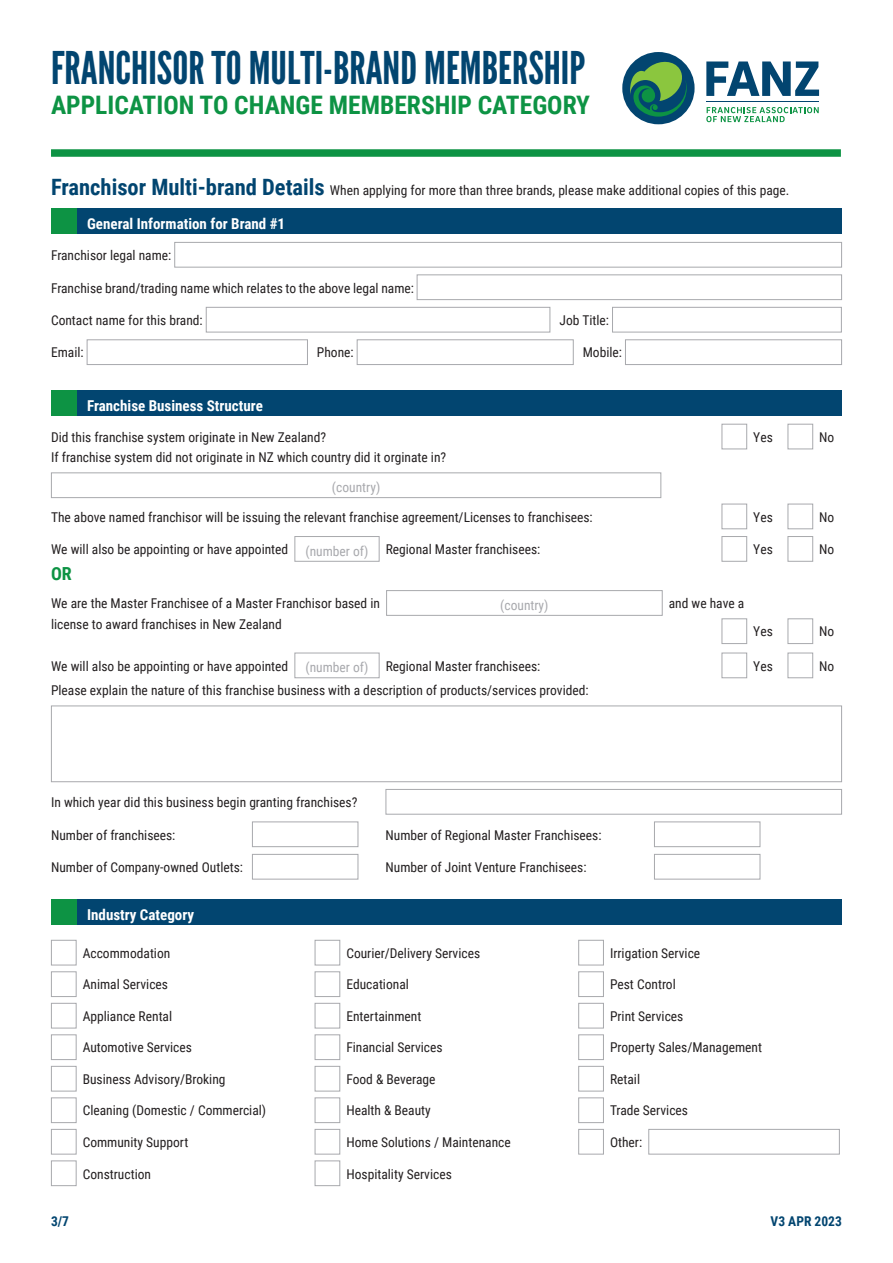
<style>
.page{position:relative;width:893px;height:1263px;background:#fff}
.page>*{position:absolute;margin:0;border:0;box-sizing:border-box;transform-origin:0 0}
.t1{font:45px "League Gothic";color:#024570}
.t2{font:700 25.5px "Roboto Condensed";color:#0d9344}
.t3{font:700 18px "Roboto Condensed";color:#0d9344}
.t4{font:700 15px "Roboto Condensed";color:#fff}
.t5{font:13.5px "Roboto Condensed";color:#231f20}
.t6{font:13.5px "Roboto Condensed";color:#a8a9ad}
.t7{font:700 13.5px "Roboto Condensed";color:#024570}
.s1{font-weight:700;font-size:22.5px;color:#024570}
</style>
<div class="page">
<div style="left:51px;top:149px;width:790px;height:8px;background:#0d9344"></div>
<div style="left:622px;top:52px;width:73px;height:72px;background:#024570;border-radius:50%"></div>
<svg style="left:630px;top:59px;width:57px;height:58px"></svg>
<svg style="left:706px;top:61px;width:113px;height:35px"></svg>
<hr style="left:706px;top:101px;width:113px;height:1px;background:#024570">
<svg style="left:706px;top:107px;width:113px;height:15px"></svg>
<div style="left:174px;top:242px;width:668px;height:25px;border:1px solid #a8a9ad"></div>
<div style="left:417px;top:274px;width:425px;height:26px;border:1px solid #a8a9ad"></div>
<div style="left:206px;top:307px;width:344px;height:25px;border:1px solid #a8a9ad"></div>
<div style="left:612px;top:307px;width:230px;height:25px;border:1px solid #a8a9ad"></div>
<div style="left:87px;top:339px;width:221px;height:26px;border:1px solid #a8a9ad"></div>
<div style="left:357px;top:339px;width:217px;height:26px;border:1px solid #a8a9ad"></div>
<div style="left:625px;top:339px;width:217px;height:26px;border:1px solid #a8a9ad"></div>
<div style="left:51px;top:208px;width:791px;height:26px;background:#024570"></div>
<div style="left:51px;top:208px;width:26px;height:26px;background:#0d9344"></div>
<div style="left:722px;top:424px;width:25px;height:25px;border:1px solid #a8a9ad"></div>
<div style="left:788px;top:424px;width:25px;height:25px;border:1px solid #a8a9ad"></div>
<div style="left:51px;top:472px;width:610px;height:26px;border:1px solid #a8a9ad"></div>
<div style="left:722px;top:504px;width:25px;height:25px;border:1px solid #a8a9ad"></div>
<div style="left:788px;top:504px;width:25px;height:25px;border:1px solid #a8a9ad"></div>
<div style="left:294px;top:536px;width:86px;height:26px;border:1px solid #a8a9ad"></div>
<div style="left:722px;top:536px;width:25px;height:26px;border:1px solid #a8a9ad"></div>
<div style="left:788px;top:536px;width:25px;height:26px;border:1px solid #a8a9ad"></div>
<div style="left:386px;top:590px;width:277px;height:26px;border:1px solid #a8a9ad"></div>
<div style="left:722px;top:618px;width:25px;height:26px;border:1px solid #a8a9ad"></div>
<div style="left:788px;top:618px;width:25px;height:26px;border:1px solid #a8a9ad"></div>
<div style="left:294px;top:653px;width:86px;height:25px;border:1px solid #a8a9ad"></div>
<div style="left:722px;top:653px;width:25px;height:25px;border:1px solid #a8a9ad"></div>
<div style="left:788px;top:653px;width:25px;height:25px;border:1px solid #a8a9ad"></div>
<div style="left:51px;top:705px;width:791px;height:77px;border:1px solid #a8a9ad"></div>
<div style="left:386px;top:789px;width:456px;height:25px;border:1px solid #a8a9ad"></div>
<div style="left:252px;top:821px;width:106px;height:26px;border:1px solid #a8a9ad"></div>
<div style="left:654px;top:821px;width:106px;height:26px;border:1px solid #a8a9ad"></div>
<div style="left:252px;top:854px;width:106px;height:25px;border:1px solid #a8a9ad"></div>
<div style="left:654px;top:854px;width:106px;height:25px;border:1px solid #a8a9ad"></div>
<div style="left:51px;top:390px;width:791px;height:26px;background:#024570"></div>
<div style="left:51px;top:390px;width:26px;height:26px;background:#0d9344"></div>
<div style="left:51px;top:899px;width:791px;height:26px;background:#024570"></div>
<div style="left:51px;top:899px;width:26px;height:26px;background:#0d9344"></div>
<div style="left:51px;top:940px;width:26px;height:25px;border:1px solid #a8a9ad"></div>
<div style="left:315px;top:940px;width:25px;height:25px;border:1px solid #a8a9ad"></div>
<div style="left:578px;top:940px;width:26px;height:25px;border:1px solid #a8a9ad"></div>
<div style="left:51px;top:971px;width:26px;height:26px;border:1px solid #a8a9ad"></div>
<div style="left:315px;top:971px;width:25px;height:26px;border:1px solid #a8a9ad"></div>
<div style="left:578px;top:971px;width:26px;height:26px;border:1px solid #a8a9ad"></div>
<div style="left:51px;top:1003px;width:26px;height:25px;border:1px solid #a8a9ad"></div>
<div style="left:315px;top:1003px;width:25px;height:25px;border:1px solid #a8a9ad"></div>
<div style="left:578px;top:1003px;width:26px;height:25px;border:1px solid #a8a9ad"></div>
<div style="left:51px;top:1034px;width:26px;height:26px;border:1px solid #a8a9ad"></div>
<div style="left:315px;top:1034px;width:25px;height:26px;border:1px solid #a8a9ad"></div>
<div style="left:578px;top:1034px;width:26px;height:26px;border:1px solid #a8a9ad"></div>
<div style="left:51px;top:1066px;width:26px;height:25px;border:1px solid #a8a9ad"></div>
<div style="left:315px;top:1066px;width:25px;height:25px;border:1px solid #a8a9ad"></div>
<div style="left:578px;top:1066px;width:26px;height:25px;border:1px solid #a8a9ad"></div>
<div style="left:51px;top:1097px;width:26px;height:26px;border:1px solid #a8a9ad"></div>
<div style="left:315px;top:1097px;width:25px;height:26px;border:1px solid #a8a9ad"></div>
<div style="left:578px;top:1097px;width:26px;height:26px;border:1px solid #a8a9ad"></div>
<div style="left:51px;top:1129px;width:26px;height:25px;border:1px solid #a8a9ad"></div>
<div style="left:315px;top:1129px;width:25px;height:25px;border:1px solid #a8a9ad"></div>
<div style="left:578px;top:1129px;width:26px;height:25px;border:1px solid #a8a9ad"></div>
<div style="left:648px;top:1129px;width:192px;height:25px;border:1px solid #a8a9ad"></div>
<div style="left:51px;top:1160px;width:26px;height:26px;border:1px solid #a8a9ad"></div>
<div style="left:315px;top:1160px;width:25px;height:26px;border:1px solid #a8a9ad"></div>
<h1 class="t1" style="left:51px;top:42px;width:536px">FRANCHISOR TO MULTI-BRAND MEMBERSHIP</h1>
<h2 class="t2" style="left:51px;top:88px;width:540px">APPLICATION TO CHANGE MEMBERSHIP CATEGORY</h2>
<p class="t5" style="left:51px;top:181px;width:740px"><span class="s1">Franchisor Multi-brand Details</span> When applying for more than three brands, please make additional copies of this page.</p>
<p class="t4" style="left:87px;top:213px;width:200px">General Information for Brand #1</p>
<p class="t5" style="left:51px;top:246px;width:122px">Franchisor legal name:</p>
<p class="t5" style="left:51px;top:278px;width:364px">Franchise brand/trading name which relates to the above legal name:</p>
<p class="t5" style="left:51px;top:311px;width:153px">Contact name for this brand:</p>
<p class="t5" style="left:560px;top:311px;width:51px">Job Title:</p>
<p class="t5" style="left:51px;top:343px;width:34px">Email:</p>
<p class="t5" style="left:317px;top:343px;width:38px">Phone:</p>
<p class="t5" style="left:583px;top:343px;width:41px">Mobile:</p>
<p class="t4" style="left:87px;top:395px;width:177px">Franchise Business Structure</p>
<p class="t5" style="left:51px;top:428px;width:277px">Did this franchise system originate in New Zealand?</p>
<p class="t5" style="left:753px;top:428px;width:21px">Yes</p>
<p class="t5" style="left:819px;top:428px;width:17px">No</p>
<p class="t5" style="left:51px;top:448px;width:397px">If franchise system did not originate in NZ which country did it orginate in?</p>
<p class="t6" style="left:332px;top:478px;width:50px">(country)</p>
<p class="t5" style="left:51px;top:507px;width:543px">The above named franchisor will be issuing the relevant franchise agreement/Licenses to franchisees:</p>
<p class="t5" style="left:753px;top:507px;width:21px">Yes</p>
<p class="t5" style="left:819px;top:507px;width:17px">No</p>
<p class="t5" style="left:51px;top:540px;width:239px">We will also be appointing or have appointed</p>
<p class="t6" style="left:305px;top:542px;width:65px">(number of)</p>
<p class="t5" style="left:386px;top:540px;width:156px">Regional Master franchisees:</p>
<p class="t5" style="left:753px;top:540px;width:21px">Yes</p>
<p class="t5" style="left:819px;top:540px;width:17px">No</p>
<h3 class="t3" style="left:51px;top:561px;width:22px">OR</h3>
<p class="t5" style="left:51px;top:594px;width:330px">We are the Master Franchisee of a Master Franchisor based in</p>
<p class="t6" style="left:500px;top:596px;width:50px">(country)</p>
<p class="t5" style="left:669px;top:594px;width:77px">and we have a</p>
<p class="t5" style="left:51px;top:615px;width:232px">license to award franchises in New Zealand</p>
<p class="t5" style="left:753px;top:622px;width:21px">Yes</p>
<p class="t5" style="left:819px;top:622px;width:17px">No</p>
<p class="t5" style="left:51px;top:656px;width:239px">We will also be appointing or have appointed</p>
<p class="t6" style="left:305px;top:658px;width:65px">(number of)</p>
<p class="t5" style="left:386px;top:656px;width:156px">Regional Master franchisees:</p>
<p class="t5" style="left:753px;top:656px;width:21px">Yes</p>
<p class="t5" style="left:819px;top:656px;width:17px">No</p>
<p class="t5" style="left:51px;top:681px;width:539px">Please explain the nature of this franchise business with a description of products/services provided:</p>
<p class="t5" style="left:51px;top:793px;width:308px">In which year did this business begin granting franchises?</p>
<p class="t5" style="left:51px;top:825px;width:126px">Number of franchisees:</p>
<p class="t5" style="left:386px;top:825px;width:217px">Number of Regional Master Franchisees:</p>
<p class="t5" style="left:51px;top:858px;width:194px">Number of Company-owned Outlets:</p>
<p class="t5" style="left:386px;top:858px;width:202px">Number of Joint Venture Franchisees:</p>
<p class="t4" style="left:87px;top:904px;width:108px">Industry Category</p>
<p class="t5" style="left:83px;top:944px;width:89px">Accommodation</p>
<p class="t5" style="left:346px;top:944px;width:135px">Courier/Delivery Services</p>
<p class="t5" style="left:610px;top:944px;width:92px">Irrigation Service</p>
<p class="t5" style="left:83px;top:975px;width:87px">Animal Services</p>
<p class="t5" style="left:346px;top:975px;width:64px">Educational</p>
<p class="t5" style="left:610px;top:975px;width:67px">Pest Control</p>
<p class="t5" style="left:83px;top:1007px;width:91px">Appliance Rental</p>
<p class="t5" style="left:346px;top:1007px;width:77px">Entertainment</p>
<p class="t5" style="left:610px;top:1007px;width:75px">Print Services</p>
<p class="t5" style="left:83px;top:1038px;width:111px">Automotive Services</p>
<p class="t5" style="left:346px;top:1038px;width:98px">Financial Services</p>
<p class="t5" style="left:610px;top:1038px;width:154px">Property Sales/Management</p>
<p class="t5" style="left:83px;top:1070px;width:144px">Business Advisory/Broking</p>
<p class="t5" style="left:346px;top:1070px;width:91px">Food &amp; Beverage</p>
<p class="t5" style="left:610px;top:1070px;width:32px">Retail</p>
<p class="t5" style="left:83px;top:1101px;width:185px">Cleaning (Domestic / Commercial)</p>
<p class="t5" style="left:346px;top:1101px;width:86px">Health &amp; Beauty</p>
<p class="t5" style="left:610px;top:1101px;width:80px">Trade Services</p>
<p class="t5" style="left:83px;top:1133px;width:107px">Community Support</p>
<p class="t5" style="left:346px;top:1133px;width:166px">Home Solutions / Maintenance</p>
<p class="t5" style="left:610px;top:1133px;width:34px">Other:</p>
<p class="t5" style="left:83px;top:1164px;width:70px">Construction</p>
<p class="t5" style="left:346px;top:1164px;width:107px">Hospitality Services</p>
<p class="t7" style="left:51px;top:1212px;width:20px">3/7</p>
<p class="t7" style="left:771px;top:1212px;width:73px">V3 APR 2023</p>
</div>
